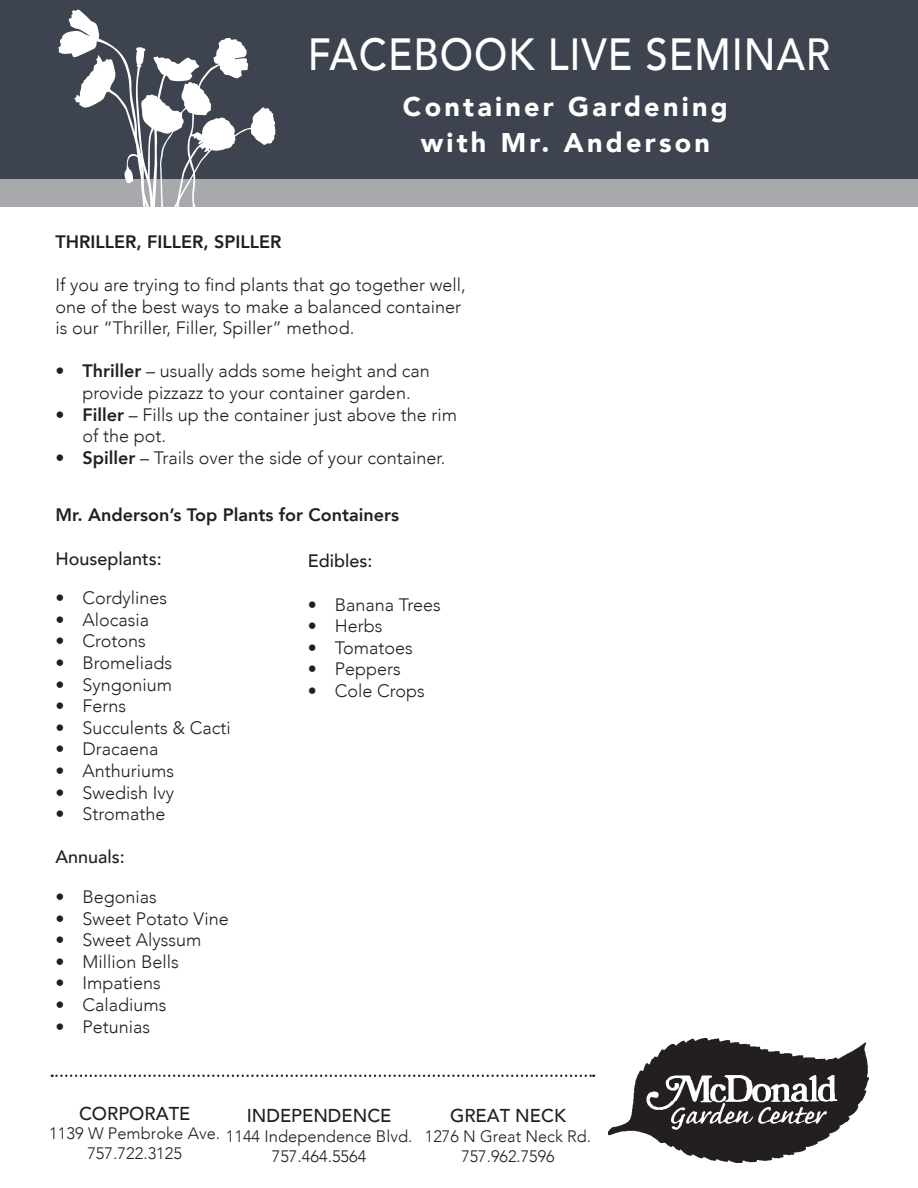
<style>
.page{position:relative;width:918px;height:1188px;background:#fff}
.page>*{position:absolute;margin:0;border:0;box-sizing:border-box;transform-origin:0 0}
.Title_1{font:500 45px "Avenir";letter-spacing:.025em;color:#fff;scale:.89 1}
.t1{font:900 27px "Avenir";letter-spacing:.12em;color:#fff}
.t2{font:500 18.6px "Avenir";color:#231f20}
.t3{font:300 18px/21.6px "Avenir";color:#231f20}
.t4{font:800 18px "Avenir";color:#231f20}
.t5{font:500 18px "Avenir";color:#231f20}
.address{font:300 16.5px/19.8px "Avenir";color:#231f20;text-align:center}
.s1{font-weight:800}
</style>
<div class="page">
<div style="left:0;top:0;width:918px;height:180px;background:#3e444f"></div>
<div style="left:0;top:180px;width:918px;height:27px;background:#a8a9ad"></div>
<svg style="left:58px;top:9px;width:218px;height:198px"></svg>
<img style="left:609px;top:1038px;width:260px;height:124px">
<svg style="left:52px;top:1075px;width:542px;height:2px"></svg>
<p class="Title_1" style="left:308px;top:15px;width:589px">FACEBOOK LIVE SEMINAR</p>
<p class="t1" style="left:403px;top:84px;width:326px">Container Gardening</p>
<p class="t1" style="left:421px;top:120px;width:291px">with Mr. Anderson</p>
<p class="t4" style="left:56px;top:228px;width:228px">THRILLER, FILLER, SPILLER</p>
<p class="t3" style="left:56px;top:274px;width:412px">If you are trying to find plants that go together well, one of the best ways to make a balanced container is our “Thriller, Filler, Spiller” method.</p>
<p class="t3" style="left:56px;top:360px;width:376px;text-align:center"><span class="s1">• Thriller</span> – usually adds some height and can provide pizzazz to your container garden.</p>
<p class="t3" style="left:82px;top:404px;width:376px;text-indent:-27px"><span class="s1">• Filler</span> – Fills up the container just above the rim of the pot.</p>
<p class="t3" style="left:56px;top:447px;width:391px"><span class="s1">• Spiller</span> – Trails over the side of your container.</p>
<p class="t4" style="left:56px;top:501px;width:345px">Mr. Anderson’s Top Plants for Containers</p>
<p class="t5" style="left:56px;top:543px;width:108px">Houseplants:</p>
<p class="t3" style="left:56px;top:587px;width:113px">• Cordylines</p>
<p class="t3" style="left:56px;top:609px;width:95px">• Alocasia</p>
<p class="t3" style="left:56px;top:630px;width:92px">• Crotons</p>
<p class="t3" style="left:56px;top:652px;width:118px">• Bromeliads</p>
<p class="t3" style="left:56px;top:674px;width:118px">• Syngonium</p>
<p class="t3" style="left:56px;top:695px;width:72px">• Ferns</p>
<p class="t3" style="left:56px;top:717px;width:177px">• Succulents &amp; Cacti</p>
<p class="t3" style="left:56px;top:738px;width:105px">• Dracaena</p>
<p class="t3" style="left:56px;top:760px;width:120px">• Anthuriums</p>
<p class="t3" style="left:56px;top:782px;width:120px">• Swedish Ivy</p>
<p class="t3" style="left:56px;top:803px;width:112px">• Stromathe</p>
<p class="t5" style="left:56px;top:842px;width:71px">Annuals:</p>
<p class="t3" style="left:56px;top:886px;width:103px">• Begonias</p>
<p class="t3" style="left:56px;top:908px;width:175px">• Sweet Potato Vine</p>
<p class="t3" style="left:56px;top:929px;width:148px">• Sweet Alyssum</p>
<p class="t3" style="left:56px;top:951px;width:125px">• Million Bells</p>
<p class="t3" style="left:56px;top:972px;width:107px">• Impatiens</p>
<p class="t3" style="left:56px;top:994px;width:113px">• Caladiums</p>
<p class="t3" style="left:56px;top:1016px;width:96px">• Petunias</p>
<p class="t5" style="left:308px;top:545px;width:66px">Edibles:</p>
<p class="t3" style="left:308px;top:594px;width:135px">• Banana Trees</p>
<p class="t3" style="left:308px;top:615px;width:76px">• Herbs</p>
<p class="t3" style="left:308px;top:637px;width:107px">• Tomatoes</p>
<p class="t3" style="left:308px;top:658px;width:95px">• Peppers</p>
<p class="t3" style="left:308px;top:680px;width:119px">• Cole Crops</p>
<p class="t2" style="left:79px;top:1097px;width:113px">CORPORATE</p>
<p class="address" style="left:49px;top:1124px;width:173px">1139 W Pembroke Ave.</p>
<p class="address" style="left:87px;top:1144px;width:96px">757.722.3125</p>
<p class="t2" style="left:247px;top:1099px;width:146px">INDEPENDENCE</p>
<p class="address" style="left:226px;top:1126px;width:188px">1144 Independence Blvd.<br>757.464.5564</p>
<p class="t2" style="left:450px;top:1099px;width:117px">GREAT NECK</p>
<p class="address" style="left:425px;top:1126px;width:168px">1276 N Great Neck Rd.</p>
<p class="address" style="left:461px;top:1146px;width:95px">757.962.7596</p>
</div>
